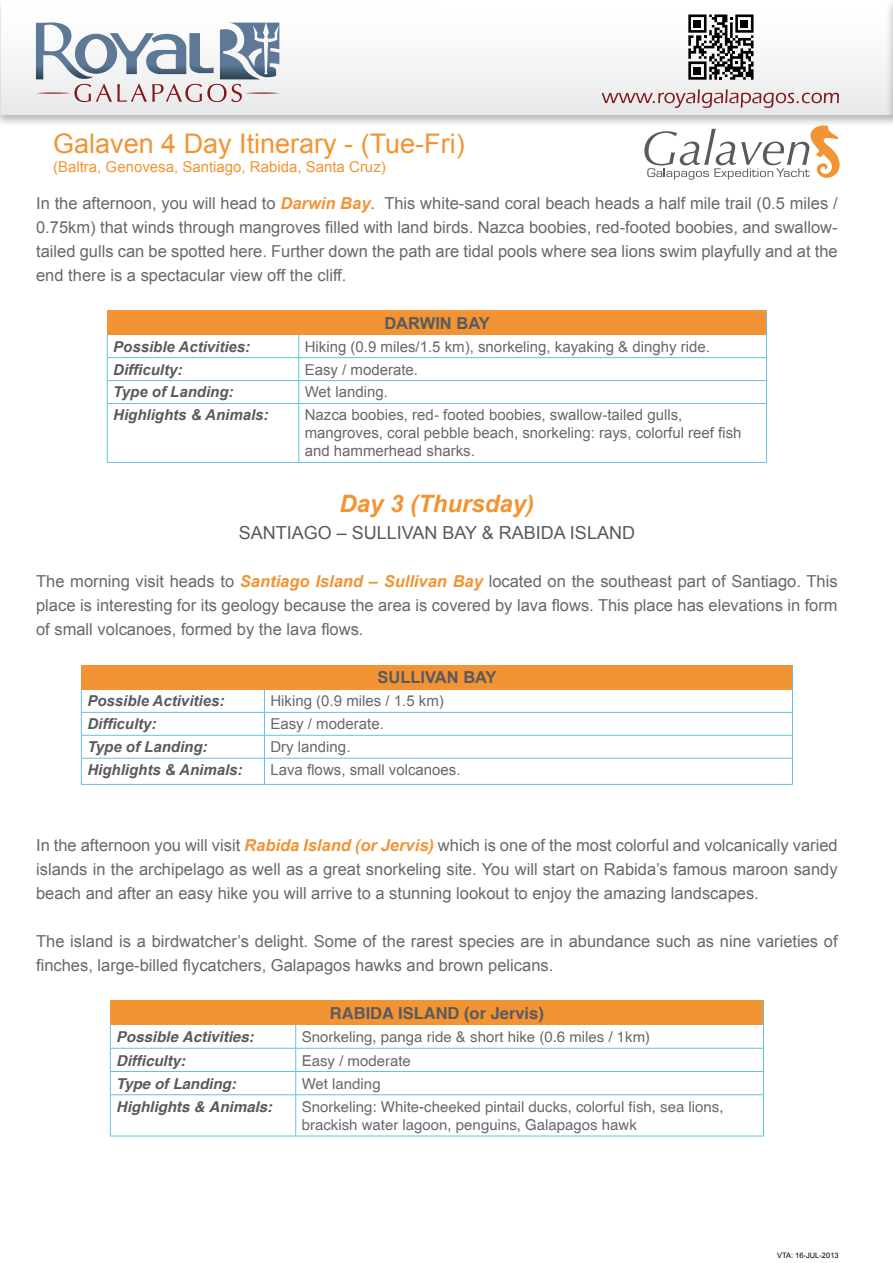
<style>
.page{position:relative;width:893px;height:1263px;background:#fff}
.page>*{position:absolute;margin:0;border:0;box-sizing:border-box;transform-origin:0 0}
.t1{font:27px "Arial";color:#f29433}
.t2{font:italic 700 24px "Arial";color:#f29433}
.t3{font:18px "Arial";color:#595a5f}
.t4{font:16.5px/24px "Arial";color:#67686b;text-align:justify}
.t5{font:700 16.5px "Helvetica cyr";color:#595a5f}
.t6{font:700 16.5px "Arial";color:#595a5f}
.t7{font:15px/18px "Arial";color:#67686b}
.t8{font:15px/18px "Helvetica";color:#67686b}
.t9{font:italic 700 15px "Arial";color:#595a5f}
.t10{font:italic 700 15px "Helvetica cyr";color:#595a5f}
.t11{font:15px "Arial";color:#f29433}
.t12{font:7.5px "Arial";color:#000}
.s1{font-weight:700;font-style:italic;color:#f29433}
</style>
<div class="page">
<div style="left:0;top:0;width:893px;height:128px;background:#000;opacity:.3"></div>
<svg style="left:1px;top:0;width:884px;height:115px"></svg>
<div style="left:885px;top:0;width:8px;height:128px;background:#000;opacity:.3"></div>
<svg style="left:36px;top:22px;width:244px;height:80px"></svg>
<svg style="left:602px;top:89px;width:237px;height:19px;background:#d6c1c2"></svg>
<svg style="left:688px;top:14px;width:65px;height:66px"></svg>
<div style="left:694px;top:67px;width:7px;height:7px;background:#000"></div>
<div style="left:694px;top:20px;width:7px;height:7px;background:#000"></div>
<div style="left:740px;top:20px;width:8px;height:7px;background:#000"></div>
<svg style="left:644px;top:125px;width:199px;height:55px"></svg>
<div style="left:107px;top:311px;width:659px;height:24px;background:#f29433"></div>
<hr style="left:107px;top:357px;width:192px;height:1px;background:#64c2dc">
<hr style="left:299px;top:357px;width:468px;height:1px;background:#64c2dc">
<hr style="left:107px;top:380px;width:192px;height:1px;background:#64c2dc">
<svg style="left:107px;top:335px;width:1px;height:68px"></svg>
<hr style="left:299px;top:380px;width:468px;height:1px;background:#64c2dc">
<svg style="left:298px;top:335px;width:1px;height:68px"></svg>
<hr style="left:107px;top:403px;width:192px;height:1px;background:#64c2dc">
<hr style="left:107px;top:404px;width:1px;height:58px;background:#64c2dc">
<hr style="left:299px;top:403px;width:468px;height:1px;background:#64c2dc">
<hr style="left:298px;top:404px;width:1px;height:58px;background:#64c2dc">
<hr style="left:766px;top:404px;width:1px;height:58px;background:#64c2dc">
<hr style="left:107px;top:462px;width:192px;height:1px;background:#64c2dc">
<hr style="left:299px;top:462px;width:468px;height:1px;background:#64c2dc">
<svg style="left:766px;top:311px;width:1px;height:92px"></svg>
<div style="left:81px;top:665px;width:711px;height:24px;background:#f29433"></div>
<hr style="left:81px;top:712px;width:183px;height:1px;background:#64c2dc">
<hr style="left:264px;top:712px;width:529px;height:1px;background:#64c2dc">
<hr style="left:81px;top:735px;width:183px;height:1px;background:#64c2dc">
<hr style="left:264px;top:735px;width:529px;height:1px;background:#64c2dc">
<hr style="left:81px;top:758px;width:183px;height:1px;background:#64c2dc">
<svg style="left:81px;top:689px;width:1px;height:95px"></svg>
<hr style="left:264px;top:758px;width:529px;height:1px;background:#64c2dc">
<svg style="left:264px;top:689px;width:1px;height:95px"></svg>
<hr style="left:81px;top:784px;width:183px;height:1px;background:#64c2dc">
<hr style="left:264px;top:784px;width:529px;height:1px;background:#64c2dc">
<svg style="left:792px;top:665px;width:1px;height:119px"></svg>
<div style="left:110px;top:1001px;width:653px;height:24px;background:#f29433"></div>
<hr style="left:110px;top:1048px;width:186px;height:1px;background:#64c2dc">
<hr style="left:296px;top:1048px;width:468px;height:1px;background:#64c2dc">
<hr style="left:110px;top:1071px;width:186px;height:1px;background:#64c2dc">
<svg style="left:110px;top:1025px;width:1px;height:69px"></svg>
<hr style="left:296px;top:1071px;width:468px;height:1px;background:#64c2dc">
<svg style="left:295px;top:1025px;width:1px;height:69px"></svg>
<hr style="left:110px;top:1094px;width:186px;height:1px;background:#64c2dc">
<hr style="left:110px;top:1095px;width:1px;height:41px;background:#64c2dc">
<hr style="left:296px;top:1094px;width:468px;height:1px;background:#64c2dc">
<hr style="left:295px;top:1095px;width:1px;height:41px;background:#64c2dc">
<hr style="left:763px;top:1095px;width:1px;height:41px;background:#64c2dc">
<hr style="left:110px;top:1136px;width:186px;height:1px;background:#64c2dc">
<hr style="left:296px;top:1136px;width:468px;height:1px;background:#64c2dc">
<svg style="left:763px;top:1001px;width:1px;height:93px"></svg>
<h1 class="t1" style="left:53px;top:125px;width:413px">Galaven 4 Day Itinerary - (Tue-Fri)</h1>
<p class="t11" style="left:53px;top:157px;width:334px">(Baltra, Genovesa, Santiago, Rabida, Santa Cruz)</p>
<p class="t4" style="left:36px;top:191px;width:803px">In the afternoon, you will head to <span class="s1">Darwin Bay</span>. This white-sand coral beach heads a half mile trail (0.5 miles / 0.75km) that winds through mangroves filled with land birds. Nazca boobies, red-footed boobies, and swallow&shy;tailed gulls can be spotted here. Further down the path are tidal pools where sea lions swim playfully and at the end there is a spectacular view off the cliff.</p>
<p class="t6" style="left:384px;top:312px;width:107px">DARWIN BAY</p>
<p class="t9" style="left:113px;top:336px;width:138px">Possible Activities:</p>
<p class="t7" style="left:305px;top:337px;width:407px">Hiking (0.9 miles/1.5 km), snorkeling, kayaking &amp; dinghy ride.</p>
<p class="t9" style="left:113px;top:359px;width:71px">Difficulty:</p>
<p class="t7" style="left:305px;top:360px;width:115px">Easy / moderate.</p>
<p class="t9" style="left:113px;top:382px;width:122px">Type of Landing:</p>
<p class="t7" style="left:305px;top:383px;width:85px">Wet landing.</p>
<p class="t9" style="left:113px;top:405px;width:157px">Highlights &amp; Animals:</p>
<p class="t7" style="left:305px;top:406px;width:438px">Nazca boobies, red- footed boobies, swallow-tailed gulls, mangroves, coral pebble beach, snorkeling: rays, colorful reef fish and hammerhead sharks.</p>
<h2 class="t2" style="left:340px;top:488px;width:196px">Day 3 (Thursday)</h2>
<p class="t3" style="left:239px;top:521px;width:398px">SANTIAGO – SULLIVAN BAY &amp; RABIDA ISLAND</p>
<p class="t4" style="left:36px;top:570px;width:803px">The morning visit heads to <span class="s1">Santiago Island – Sullivan Bay</span> located on the southeast part of Santiago. This place is interesting for its geology because the area is covered by lava flows. This place has elevations in form of small volcanoes, formed by the lava flows.</p>
<p class="t6" style="left:377px;top:667px;width:121px">SULLIVAN BAY</p>
<p class="t9" style="left:87px;top:691px;width:138px">Possible Activities:</p>
<p class="t7" style="left:270px;top:692px;width:175px">Hiking (0.9 miles / 1.5 km)</p>
<p class="t9" style="left:87px;top:714px;width:71px">Difficulty:</p>
<p class="t7" style="left:270px;top:715px;width:115px">Easy / moderate.</p>
<p class="t9" style="left:87px;top:737px;width:122px">Type of Landing:</p>
<p class="t7" style="left:270px;top:738px;width:82px">Dry landing.</p>
<p class="t9" style="left:87px;top:760px;width:157px">Highlights &amp; Animals:</p>
<p class="t7" style="left:270px;top:761px;width:192px">Lava flows, small volcanoes.</p>
<p class="t4" style="left:36px;top:833px;width:803px">In the afternoon you will visit <span class="s1">Rabida Island (or Jervis)</span> which is one of the most colorful and volcanically varied islands in the archipelago as well as a great snorkeling site. You will start on Rabida’s famous maroon sandy beach and after an easy hike you will arrive to a stunning lookout to enjoy the amazing landscapes.</p>
<p class="t4" style="left:36px;top:929px;width:803px">The island is a birdwatcher’s delight. Some of the rarest species are in abundance such as nine varieties of finches, large-billed flycatchers, Galapagos hawks and brown pelicans.</p>
<p class="t5" style="left:330px;top:1004px;width:215px">RABIDA ISLAND (or Jervis)</p>
<p class="t10" style="left:116px;top:1028px;width:139px">Possible Activities:</p>
<p class="t8" style="left:302px;top:1027px;width:350px">Snorkeling, panga ride &amp; short hike (0.6 miles / 1km)</p>
<p class="t10" style="left:116px;top:1052px;width:71px">Difficulty:</p>
<p class="t8" style="left:302px;top:1051px;width:111px">Easy / moderate</p>
<p class="t10" style="left:116px;top:1075px;width:121px">Type of Landing:</p>
<p class="t8" style="left:302px;top:1074px;width:80px">Wet landing</p>
<p class="t10" style="left:116px;top:1098px;width:157px">Highlights &amp; Animals:</p>
<p class="t8" style="left:302px;top:1097px;width:423px">Snorkeling: White-cheeked pintail ducks, colorful fish, sea lions, brackish water lagoon, penguins, Galapagos hawk</p>
<p class="t12" style="left:777px;top:1250px;width:63px">VTA: 16-JUL-2013</p>
</div>
